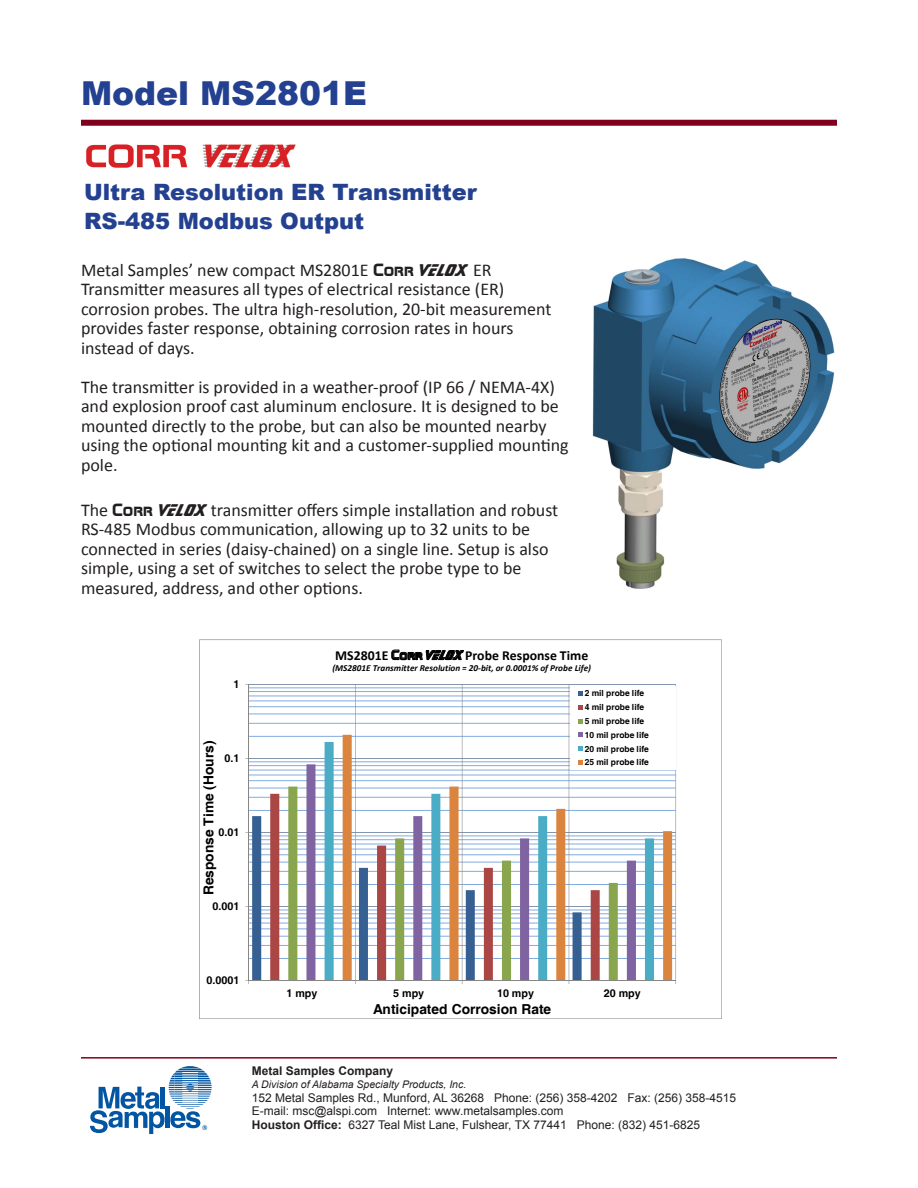
<style>
.page{position:relative;width:918px;height:1188px;background:#fff}
.page>*{position:absolute;margin:0;border:0;box-sizing:border-box;transform-origin:0 0}
.t1{font:900 33px "Arial";color:#234190}
.t2{font:900 22.5px "Arial";color:#234190}
.t3{font:18px/19.5px "Calibri";color:#231f20}
.t4{font:700 13.8px "Helvetica";color:#000}
.t5{font:700 13.8px "Calibri";color:#000}
.t6{font:12px "Arial";color:#231f20}
.t7{font:700 12px "Arial";color:#231f20}
.t8{font:700 10.8px "Helvetica";color:#000}
.t9{font:italic 10.5px "Arial";color:#231f20}
.t10{font:italic 700 9.15px "Calibri";letter-spacing:.005em;color:#000}
.t11{font:700 8.4px/14px "Helvetica";color:#000}
.s1{font-family:"Space BT";font-weight:700}
.s2{font-family:"Sonic BT";font-weight:800}
.s3{font-style:inherit}
.s4{font-family:"Space Bd BT";font-weight:400}
.s5{font-family:"Sonic X Bd BT";font-weight:400}
.s6{font-weight:700}
</style>
<div class="page">
<img style="left:86px;top:144px;width:210px;height:24px">
<svg style="left:199px;top:639px;width:523px;height:380px"></svg>
<div style="left:81px;top:120px;width:756px;height:6px;background:#7f001d"></div>
<img style="left:592px;top:258px;width:243px;height:331px">
<svg style="left:90px;top:1066px;width:122px;height:68px"></svg>
<hr style="left:81px;top:1057px;width:756px;height:2px;background:#7f001d">
<p class="t1" style="left:81px;top:70px;width:288px">Model MS2801E</p>
<p class="t2" style="left:84px;top:175px;width:394px">Ultra Resolution ER Transmitter</p>
<p class="t2" style="left:84px;top:205px;width:282px">RS-485 Modbus Output</p>
<p class="t3" style="left:81px;top:260px;width:472px">Metal Samples’ new compact MS2801E <span class="s1">Corr</span> <span class="s2">VELOX</span> ER Transmitter measures all types of electrical resistance (ER) corrosion probes. The ultra high-resolution, 20-bit measurement provides faster response, obtaining corrosion rates in hours instead of days.</p>
<p class="t3" style="left:81px;top:377px;width:489px">The transmitter is provided in a weather-proof (IP 66 / NEMA-4X) and explosion proof cast aluminum enclosure. It is designed to be mounted directly to the probe, but can also be mounted nearby using the optional mounting kit and a customer-supplied mounting pole.</p>
<p class="t3" style="left:81px;top:500px;width:479px">The <span class="s1">Corr</span> <span class="s2">VELOX</span> transmitter offers simple installation and robust RS-485 Modbus communication, allowing up to 32 units to be connected in series (daisy-chained) on a single line. Setup is also simple, using a set of switches to select the probe type to be measured, address, and other options.</p>
<p class="t8" style="left:233px;top:678px;width:7px">1</p>
<p class="t4" style="left:200px;top:895px;width:156px;rotate:-90deg">Response Time (Hours)</p>
<p class="t8" style="left:224px;top:752px;width:16px">0.1</p>
<p class="t8" style="left:218px;top:826px;width:22px">0.01</p>
<p class="t8" style="left:213px;top:900px;width:28px">0.001</p>
<p class="t5" style="left:335px;top:646px;width:255px">MS280<span class="s3">1</span>E <span class="s4">Corr</span> <span class="s5">VELOX</span> Probe Response Time</p>
<p class="t10" style="left:332px;top:662px;width:260px">(MS280<span class="s3">1</span>E Transmitter Resolution = 20-bit, or 0.0001% of Probe Life)</p>
<p class="t11" style="left:585px;top:686px;width:66px">2 mil probe life<br>4 mil probe life<br>5 mil probe life<br>10 mil probe life<br>20 mil probe life<br>25 mil probe life</p>
<p class="t8" style="left:207px;top:974px;width:34px">0.0001</p>
<p class="t8" style="left:286px;top:987px;width:32px">1 mpy</p>
<p class="t8" style="left:393px;top:987px;width:32px">5 mpy</p>
<p class="t8" style="left:497px;top:987px;width:38px">10 mpy</p>
<p class="t8" style="left:604px;top:987px;width:38px">20 mpy</p>
<p class="t4" style="left:373px;top:1001px;width:180px">Anticipated Corrosion Rate</p>
<p class="t7" style="left:252px;top:1063px;width:143px">Metal Samples Company</p>
<p class="t9" style="left:252px;top:1078px;width:216px">A Division of Alabama Specialty Products, Inc.</p>
<p class="t6" style="left:252px;top:1090px;width:486px">152 Metal Samples Rd., Munford, AL 36268 Phone: (256) 358-4202 Fax: (256) 358-4515</p>
<p class="t6" style="left:252px;top:1103px;width:313px">E-mail: msc@alspi.com Internet: www.metalsamples.com</p>
<p class="t6" style="left:252px;top:1117px;width:450px"><span class="s6">Houston Office:</span> 6327 Teal Mist Lane, Fulshear, TX 77441 Phone: (832) 451-6825</p>
</div>
